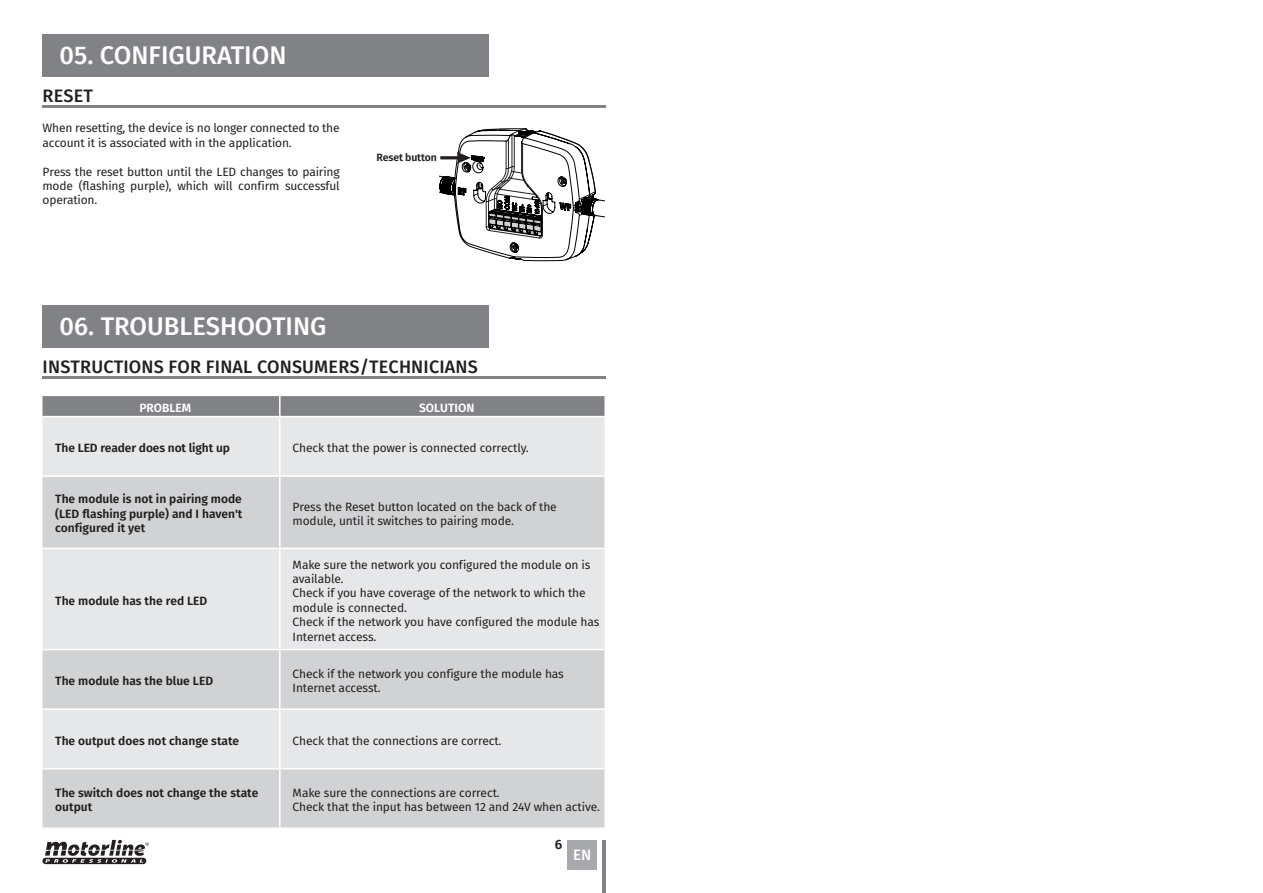
<style>
.page{position:relative;width:1263px;height:893px;background:#fff}
.page>*{position:absolute;margin:0;border:0;box-sizing:border-box;transform-origin:0 0}
.t1{font:500 25.5px "Fira Sans";color:#fff}
.t2{font:500 18px "Fira Sans";letter-spacing:.01em;color:#231f20}
.t3{font:500 15px "Fira Sans";color:#fff}
.t4{font:600 13.5px "Fira Sans";color:#231f20}
.t5{font:12px/14.4px "Fira Sans";letter-spacing:-.01em;color:#231f20}
.t6{font:600 12px/14.4px "Fira Sans";color:#231f20;text-align:justify}
.t7{font:600 12px "Fira Sans";color:#fff}
.t8{font:600 10.5px "Fira Sans";letter-spacing:-.015em;color:#231f20}
</style>
<div class="page">
<div style="left:43px;top:34px;width:446px;height:43px;background:#808285"></div>
<hr style="left:43px;top:105px;width:563px;height:3px;background:#808285">
<div style="left:567px;top:840px;width:30px;height:29px;background:#a8a9ad"></div>
<hr style="left:603px;top:840px;width:3px;height:53px;background:#808285">
<svg style="left:440px;top:128px;width:164px;height:134px"></svg>
<div style="left:43px;top:305px;width:446px;height:42px;background:#808285"></div>
<hr style="left:43px;top:376px;width:563px;height:3px;background:#808285">
<svg style="left:43px;top:840px;width:106px;height:24px"></svg>
<svg style="left:43px;top:396px;width:561px;height:20px;background:#818386"></svg>
<div style="left:43px;top:417px;width:561px;height:58px;background:#e6e7e9"></div>
<svg style="left:43px;top:477px;width:561px;height:350px;background:#d6d7d9"></svg>
<div style="left:43px;top:549px;width:561px;height:100px;background:#e6e7e9"></div>
<hr style="left:279px;top:396px;width:2px;height:20px;background:#fff">
<hr style="left:279px;top:417px;width:2px;height:58px;background:#fff">
<hr style="left:279px;top:477px;width:2px;height:71px;background:#fff">
<hr style="left:279px;top:549px;width:2px;height:100px;background:#fff">
<hr style="left:279px;top:650px;width:2px;height:58px;background:#fff">
<hr style="left:279px;top:710px;width:2px;height:58px;background:#fff">
<hr style="left:279px;top:769px;width:2px;height:58px;background:#fff">
<hr style="left:43px;top:548px;width:237px;height:1px;background:#fff">
<hr style="left:280px;top:548px;width:326px;height:1px;background:#fff">
<hr style="left:43px;top:649px;width:237px;height:1px;background:#fff">
<hr style="left:280px;top:649px;width:326px;height:1px;background:#fff">
<hr style="left:43px;top:708px;width:237px;height:2px;background:#fff">
<hr style="left:280px;top:708px;width:326px;height:2px;background:#fff">
<hr style="left:43px;top:768px;width:237px;height:1px;background:#fff">
<hr style="left:280px;top:768px;width:326px;height:1px;background:#fff">
<h1 class="t1" style="left:60px;top:35px;width:228px">05. CONFIGURATION</h1>
<h2 class="t2" style="left:43px;top:81px;width:52px">RESET</h2>
<p class="t5" style="left:43px;top:121px;width:299px">When resetting, the device is no longer connected to the account it is associated with in the application.</p>
<p class="t5" style="left:43px;top:164px;width:299px;text-align:justify">Press the reset button until the LED changes to pairing mode (flashing purple), which will confirm successful operation.</p>
<p class="t8" style="left:377px;top:148px;width:62px">Reset button</p>
<h1 class="t1" style="left:60px;top:306px;width:268px">06. TROUBLESHOOTING</h1>
<h2 class="t2" style="left:43px;top:352px;width:437px">INSTRUCTIONS FOR FINAL CONSUMERS/TECHNICIANS</h2>
<p class="t7" style="left:139px;top:397px;width:54px">PROBLEM</p>
<p class="t7" style="left:419px;top:397px;width:57px">SOLUTION</p>
<p class="t6" style="left:55px;top:440px;width:176px">The LED reader does not light up</p>
<p class="t5" style="left:293px;top:440px;width:238px">Check that the power is connected correctly.</p>
<p class="t6" style="left:55px;top:491px;width:189px">The module is not in pairing mode (LED flashing purple) and I haven't configured it yet</p>
<p class="t5" style="left:293px;top:499px;width:266px">Press the Reset button located on the back of the module, until it switches to pairing mode.</p>
<p class="t6" style="left:55px;top:592px;width:154px">The module has the red LED</p>
<p class="t5" style="left:293px;top:557px;width:308px">Make sure the network you configured the module on is available.<br>Check if you have coverage of the network to which the module is connected.<br>Check if the network you have configured the module has Internet access.</p>
<p class="t6" style="left:55px;top:673px;width:159px">The module has the blue LED</p>
<p class="t5" style="left:293px;top:666px;width:273px">Check if the network you configure the module has<br>Internet accesst.</p>
<p class="t6" style="left:55px;top:732px;width:185px">The output does not change state</p>
<p class="t5" style="left:293px;top:733px;width:211px">Check that the connections are correct.</p>
<p class="t6" style="left:55px;top:785px;width:205px">The switch does not change the state output</p>
<p class="t5" style="left:293px;top:785px;width:309px">Make sure the connections are correct.<br>Check that the input has between 12 and 24V when active.</p>
<p class="t4" style="left:555px;top:833px;width:9px">6</p>
<p class="t3" style="left:573px;top:842px;width:20px">EN</p>
</div>
